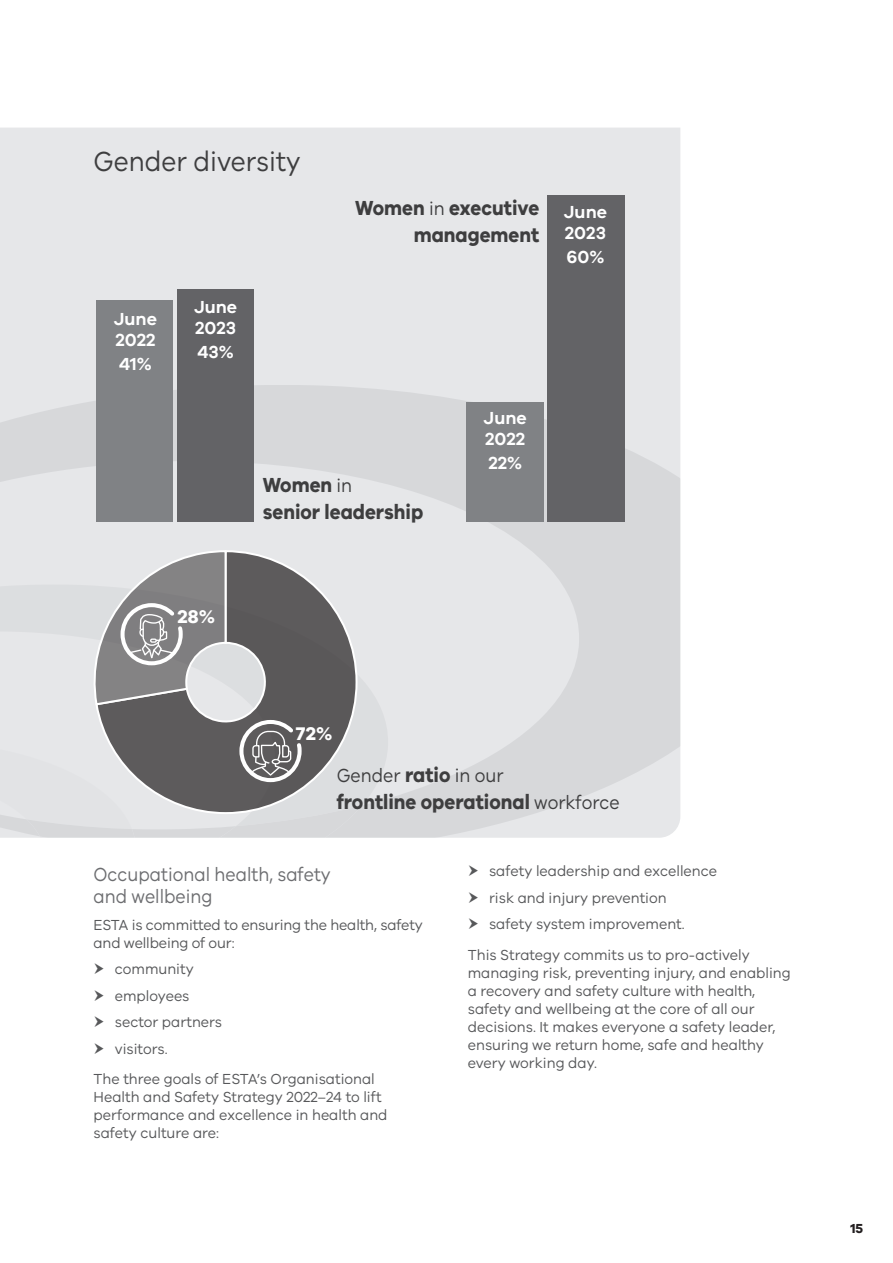
<style>
.page{position:relative;width:893px;height:1263px;background:#fff}
.page>*{position:absolute;margin:0;border:0;box-sizing:border-box;transform-origin:0 0}
.t1{font:28.5px "VIC";color:#3e3e3f;scale:.9 1}
.t2{font:700 21px/27px "VIC";color:#3e3e3f;scale:.9 1}
.t3{font:19.5px/22.5px "VIC";color:#6c6d70;scale:.9 1}
.t4{font:19.5px "VIC";color:#3e3e3f;scale:.9 1}
.t5{font:700 18.9px "VIC";color:#fff}
.t6{font:600 18px/21px "VIC";color:#fff}
.t7{font:15px/18px "VIC";color:#57585a;scale:.95 1}
.t8{font:700 13.5px "VIC";color:#231f20}
.s1{font-weight:400;font-size:19.5px}
.s2{font-weight:700;font-size:21px}
</style>
<div class="page">
<div style="left:0;top:128px;width:680px;height:257px;background:#e6e7e9"></div>
<svg style="left:0;top:385px;width:680px;height:453px;background:#dedfe1"></svg>
<svg style="left:0;top:584px;width:388px;height:254px;background:#e2e3e5"></svg>
<svg style="left:0;top:740px;width:136px;height:98px;background:#e1e2e4"></svg>
<svg style="left:94px;top:549px;width:265px;height:266px;background:#8b8a8b"></svg>
<svg style="left:86px;top:549px;width:142px;height:158px;background:#abaaac"></svg>
<svg style="left:189px;top:718px;width:173px;height:120px;background:#9b9a9b"></svg>
<div style="left:96px;top:300px;width:77px;height:221px;background:#808285"></div>
<div style="left:178px;top:289px;width:76px;height:233px;background:#636366"></div>
<div style="left:467px;top:402px;width:77px;height:119px;background:#808285"></div>
<div style="left:547px;top:195px;width:77px;height:326px;background:#636366"></div>
<h1 class="t1" style="left:94px;top:144px;width:232px">Gender diversity</h1>
<p class="t6" style="left:114px;top:307px;width:45px">June<br>2022</p>
<p class="t6" style="left:119px;top:352px;width:34px">41%</p>
<p class="t6" style="left:194px;top:296px;width:45px">June<br>2023</p>
<p class="t6" style="left:197px;top:341px;width:38px">43%</p>
<h2 class="t2" style="left:355px;top:193px;width:206px;text-align:right">Women <span class="s1">in</span> executive management</h2>
<p class="t6" style="left:564px;top:200px;width:45px">June<br>2023</p>
<p class="t6" style="left:566px;top:245px;width:39px">60%</p>
<p class="t6" style="left:484px;top:407px;width:45px">June<br>2022</p>
<p class="t6" style="left:488px;top:452px;width:35px">22%</p>
<p class="t5" style="left:178px;top:605px;width:39px">28%</p>
<h2 class="t2" style="left:263px;top:470px;width:180px">Women <span class="s1">in<br></span>senior leadership</h2>
<p class="t5" style="left:296px;top:722px;width:38px">72%</p>
<h3 class="t4" style="left:337px;top:764px;width:187px">Gender <span class="s2">ratio</span> in our</h3>
<h2 class="t2" style="left:337px;top:788px;width:316px">frontline operational <span class="s1">workforce</span></h2>
<h3 class="t3" style="left:94px;top:862px;width:265px">Occupational health, safety and wellbeing</h3>
<p class="t7" style="left:94px;top:915px;width:348px">ESTA is committed to ensuring the health, safety and wellbeing of our:</p>
<p class="t7" style="left:115px;top:955px;width:114px;line-height:26.5px">community employees sector partners visitors.</p>
<p class="t7" style="left:94px;top:1070px;width:311px">The three goals of ESTA’s Organisational Health and Safety Strategy 2022–24 to lift performance and excellence in health and safety culture are:</p>
<p class="t7" style="left:489px;top:857px;width:242px;line-height:26.5px">safety leadership and excellence risk and injury prevention<br>safety system improvement.</p>
<p class="t7" style="left:468px;top:945px;width:341px">This Strategy commits us to pro-actively managing risk, preventing injury, and enabling a recovery and safety culture with health, safety and wellbeing at the core of all our decisions. It makes everyone a safety leader, ensuring we return home, safe and healthy every working day.</p>
<p class="t8" style="left:850px;top:1220px;width:14px">15</p>
</div>
